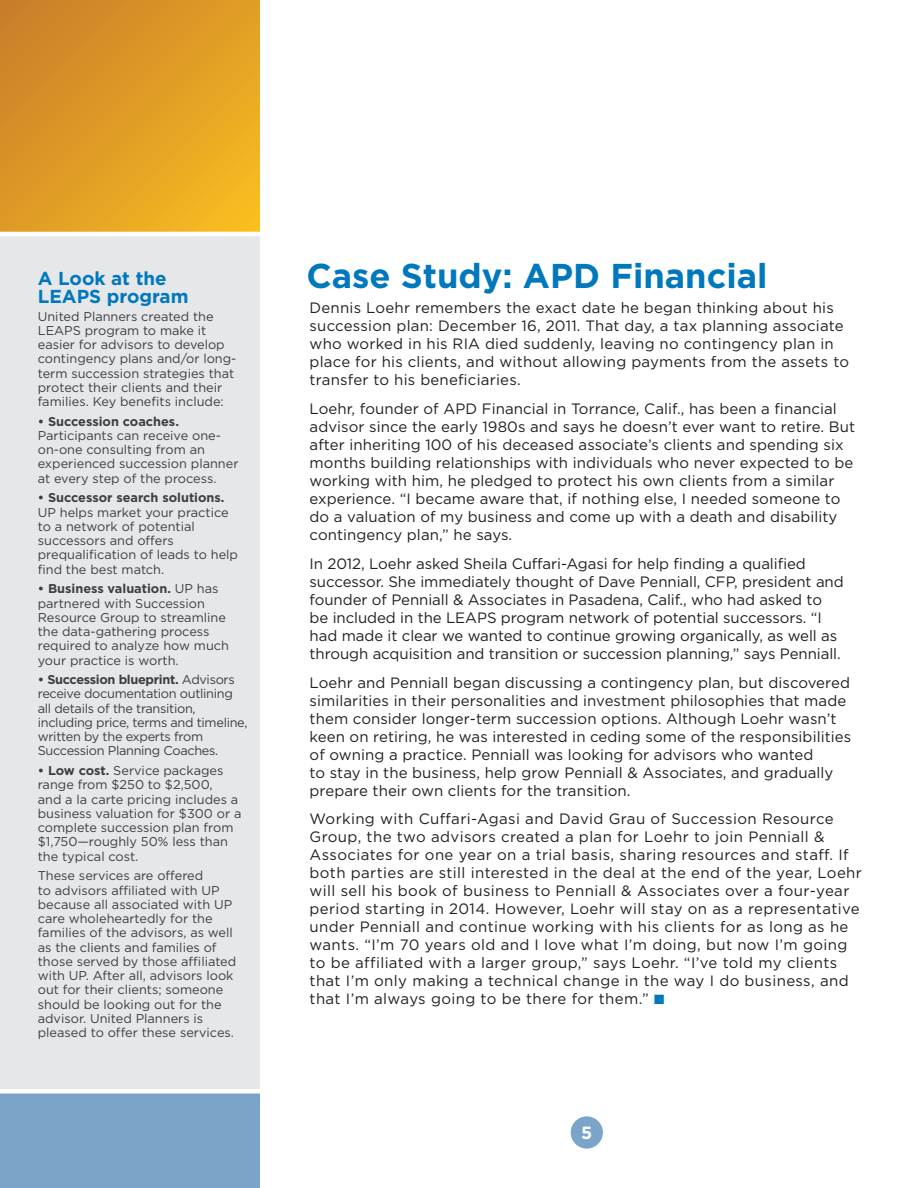
<style>
.page{position:relative;width:918px;height:1188px;background:#fff}
.page>*{position:absolute;margin:0;border:0;box-sizing:border-box;transform-origin:0 0}
.t1{font:700 34.5px "Gotham";color:#0078bd}
.t2{font:700 18.75px/18.8px "Gotham";color:#0078bd}
.t3{font:700 17.7px "Gotham";color:#fff}
.t4{font:15px/18px "Gotham";letter-spacing:.005em;color:#231f20}
.t5{font:15px/18px "Gotham";letter-spacing:.025em;color:#231f20}
.t6{font:12.75px/14.2px "Gotham";color:#3e3e3f}
.t7{font:12.75px/14.2px "Gotham";letter-spacing:-.025em;color:#3e3e3f}
.t8{font:700 12.75px "Gotham";color:#3e3e3f}
.s1{font-weight:700}
.s2{color:#0078bd}
</style>
<div class="page">
<div style="left:0;top:235px;width:259px;height:899px;background:#e6e7e9"></div>
<svg style="left:0;top:0;width:259px;height:232px;background:#df9c25"></svg>
<div style="left:0;top:1090px;width:259px;height:98px;background:#7aa4c8"></div>
<hr style="left:0;top:232px;width:265px;height:4px;background:#fff">
<div style="left:0;top:1089px;width:265px;height:5px;background:#fff"></div>
<div style="left:571px;top:1116px;width:32px;height:33px;background:#7aa4c8;border-radius:50%"></div>
<p class="t2" style="left:38px;top:268px;width:152px">A Look at the<br>LEAPS program</p>
<p class="t6" style="left:38px;top:309px;width:200px">United Planners created the<br>LEAPS program to make it easier for advisors to develop contingency plans and/or long&shy;term succession strategies that protect their clients and their families. Key benefits include:</p>
<p class="t8" style="left:38px;top:414px;width:143px">• Succession coaches.</p>
<p class="t6" style="left:38px;top:428px;width:202px">Participants can receive one&shy;on-one consulting from an experienced succession planner at every step of the process.</p>
<p class="t8" style="left:38px;top:491px;width:188px">• Successor search solutions.</p>
<p class="t6" style="left:38px;top:505px;width:202px">UP helps market your practice to a network of potential successors and offers prequalification of leads to help find the best match.</p>
<p class="t6" style="left:38px;top:581px;width:193px"><span class="s1">• Business valuation.</span> UP has partnered with Succession<br>Resource Group to streamline the data-gathering process required to analyze how much your practice is worth.</p>
<p class="t7" style="left:38px;top:672px;width:211px"><span class="s1">• Succession blueprint.</span> Advisors receive documentation outlining all details of the transition, including price, terms and timeline, written by the experts from<br>Succession Planning Coaches.</p>
<p class="t6" style="left:38px;top:763px;width:205px"><span class="s1">• Low cost.</span> Service packages range from $250 to $2,500,<br>and a la carte pricing includes a business valuation for $300 or a complete succession plan from $1,750—roughly 50% less than the typical cost.</p>
<p class="t6" style="left:38px;top:868px;width:200px">These services are offered<br>to advisors affiliated with UP because all associated with UP care wholeheartedly for the families of the advisors, as well as the clients and families of those served by those affiliated with UP. After all, advisors look out for their clients; someone should be looking out for the advisor. United Planners is pleased to offer these services.</p>
<h1 class="t1" style="left:306px;top:256px;width:463px">Case Study: APD Financial</h1>
<p class="t4" style="left:310px;top:299px;width:541px">Dennis Loehr remembers the exact date he began thinking about his succession plan: December 16, 2011. That day, a tax planning associate who worked in his RIA died suddenly, leaving no contingency plan in place for his clients, and without allowing payments from the assets to transfer to his beneficiaries.</p>
<p class="t4" style="left:310px;top:399px;width:547px">Loehr, founder of APD Financial in Torrance, Calif., has been a financial advisor since the early 1980s and says he doesn’t ever want to retire. But after inheriting 100 of his deceased associate’s clients and spending six months building relationships with individuals who never expected to be working with him, he pledged to protect his own clients from a similar experience. “I became aware that, if nothing else, I needed someone to do a valuation of my business and come up with a death and disability contingency plan,” he says.</p>
<p class="t4" style="left:310px;top:554px;width:536px">In 2012, Loehr asked Sheila Cuffari-Agasi for help finding a qualified successor. She immediately thought of Dave Penniall, CFP, president and founder of Penniall &amp; Associates in Pasadena, Calif., who had asked to be included in the LEAPS program network of potential successors. “I had made it clear we wanted to continue growing organically, as well as through acquisition and transition or succession planning,” says Penniall.</p>
<p class="t4" style="left:310px;top:673px;width:543px">Loehr and Penniall began discussing a contingency plan, but discovered similarities in their personalities and investment philosophies that made them consider longer-term succession options. Although Loehr wasn’t keen on retiring, he was interested in ceding some of the responsibilities of owning a practice. Penniall was looking for advisors who wanted<br>to stay in the business, help grow Penniall &amp; Associates, and gradually prepare their own clients for the transition.</p>
<p class="t5" style="left:310px;top:810px;width:554px">Working with Cuffari-Agasi and David Grau of Succession Resource Group, the two advisors created a plan for Loehr to join Penniall &amp; Associates for one year on a trial basis, sharing resources and staff. If both parties are still interested in the deal at the end of the year, Loehr will sell his book of business to Penniall &amp; Associates over a four-year period starting in 2014. However, Loehr will stay on as a representative under Penniall and continue working with his clients for as long as he wants. “I’m 70 years old and I love what I’m doing, but now I’m going to be affiliated with a larger group,” says Loehr. “I’ve told my clients that I’m only making a technical change in the way I do business, and that I’m always going to be there for them.” <span class="s2">■</span></p>
<p class="t3" style="left:581px;top:1123px;width:13px">5</p>
</div>
